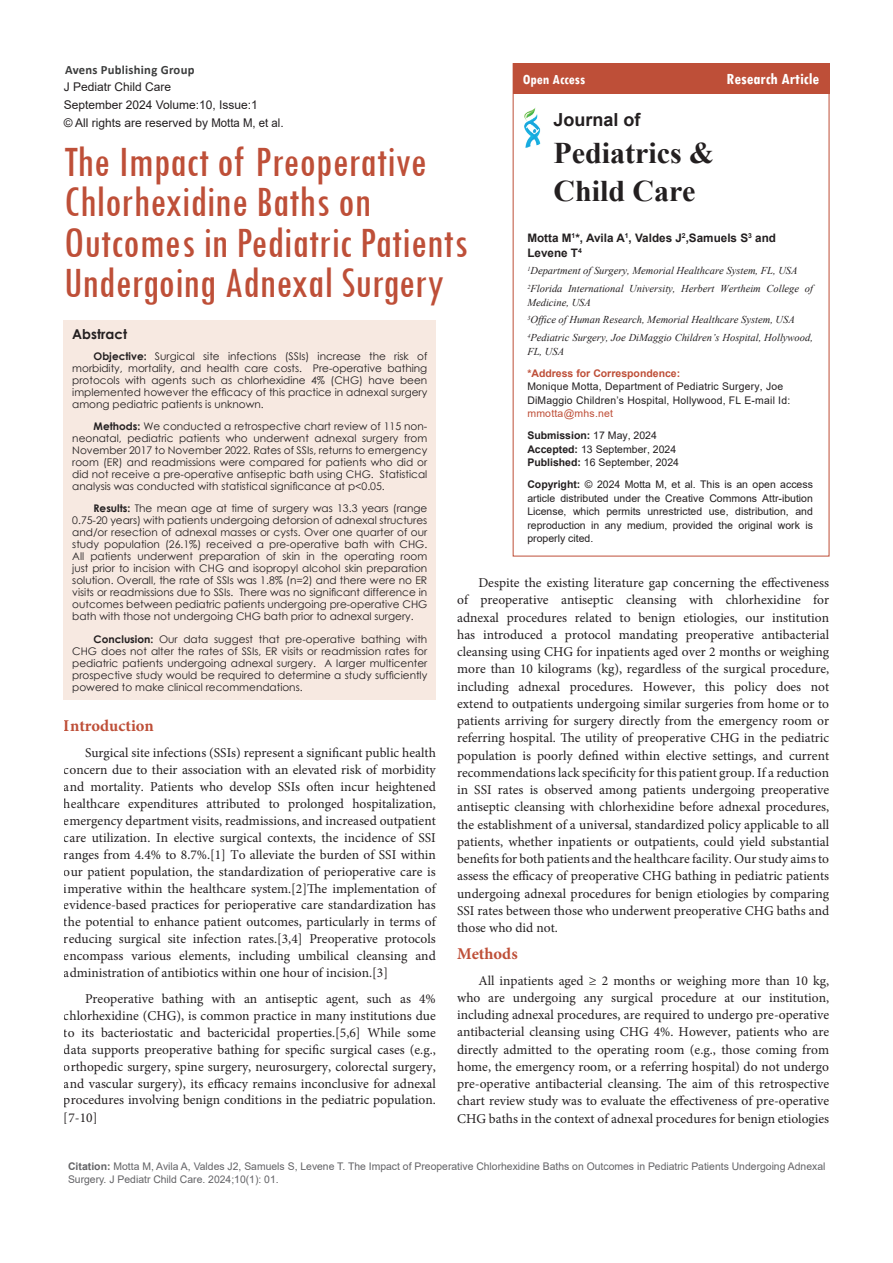
<style>
.page{position:relative;width:893px;height:1263px;background:#fff}
.page>*{position:absolute;margin:0;border:0;box-sizing:border-box;transform-origin:0 0}
.t1{font:condensed 45px/40.5px "Tw Cen";color:#be4f38}
.t2{font:700 30px "Times New Roman";color:#231f20}
.t3{font:700 18px "Arial";color:#231f20}
.heading_1{font:700 16.5px "Minion Pro";color:#be4f38}
.t4{font:700 condensed 16.5px "Tw Cen";color:#fff}
.t5{font:700 condensed 14.85px "Tw Cen";color:#fff}
.t6{font:13.5px/17.2px "Minion Pro";color:#231f20;text-align:justify}
.t7{font:700 13.5px "Century Gothic";color:#231f20}
.t8{font:700 12.6px "Calibri";letter-spacing:.02em;color:#3c3d3d}
.t9{font:12px "Arial";color:#231f20}
.t10{font:700 11.7px/15px "Arial";color:#231f20}
.t11{font:10.5px/12px "Century Gothic";color:#231f20;text-align:justify}
.t12{font:10.5px/13.5px "Arial";letter-spacing:.02em;color:#231f20}
.t13{font:italic 10.5px/13.5px "Times New Roman";color:#231f20}
.t14{font:10.5px/13.5px "Arial";color:#636366}
.t15{font:10.5px "Arial";color:#231f20}
.t16{font:700 10.5px "Arial";color:#be4f38}
.t17{font:700 10.5px "Arial";color:#231f20}
.t18{font:9px "Calibri";letter-spacing:.04em;color:#3c3d3d}
.s1{font-family:"Arial";font-size:8.1px}
.s2{color:#be4f38}
.s3{font-weight:400}
.s4{font-weight:700}
</style>
<div class="page">
<div style="left:513px;top:64px;width:316px;height:30px;background:#be4f38"></div>
<img style="left:524px;top:108px;width:17px;height:40px">
<div style="left:64px;top:320px;width:372px;height:379px;background:#f7e9e1"></div>
<p class="t8" style="left:65px;top:62px;width:131px">Avens Publishing Group</p>
<p class="t18" style="left:65px;top:78px;width:79px">Invi<span class="s1">t</span>ing Innova<span class="s1">t</span>ions</p>
<p class="t5" style="left:523px;top:70px;width:64px">Open Access</p>
<p class="t4" style="left:727px;top:69px;width:94px">Research Article</p>
<p class="t3" style="left:553px;top:107px;width:89px">Journal of</p>
<p class="t2" style="left:553px;top:132px;width:162px">Pediatrics &amp;</p>
<p class="t2" style="left:553px;top:169px;width:143px">Child Care</p>
<p class="t9" style="left:64px;top:78px;width:109px">J Pediatr Child Care</p>
<p class="t9" style="left:64px;top:96px;width:196px">September 2024 Volume:10, Issue:1</p>
<p class="t9" style="left:64px;top:114px;width:221px">© All rights are reserved by Motta M, et al.</p>
<p class="t1" style="left:64px;top:140px;width:406px">The Impact of Preoperative<br>Chlorhexidine Baths on<br>Outcomes in Pediatric Patients<br>Undergoing Adnexal Surgery</p>
<p class="t8" style="left:550px;top:116px;width:131px">Avens Publishing Group</p>
<p class="t10" style="left:527px;top:230px;width:250px">Motta M<sup>1</sup>*, Avila A<sup>1</sup>, Valdes J<sup>2</sup>,Samuels S<sup>3</sup> and<br>Levene T<sup>4</sup></p>
<p class="t13" style="left:527px;top:264px;width:272px"><sup>1</sup>Department of Surgery, Memorial Healthcare System, FL, USA</p>
<p class="t13" style="left:527px;top:282px;width:287px"><sup>2</sup>Florida International University, Herbert Wertheim College of<br>Medicine, USA</p>
<p class="t13" style="left:527px;top:313px;width:269px"><sup>3</sup>Office of Human Research, Memorial Healthcare System, USA</p>
<p class="t13" style="left:527px;top:331px;width:287px"><sup>4</sup>Pediatric Surgery, Joe DiMaggio Children’s Hospital, Hollywood,<br>FL, USA</p>
<p class="t16" style="left:527px;top:365px;width:154px">*Address for Correspondence:</p>
<p class="t12" style="left:527px;top:380px;width:264px">Monique Motta, Department of Pediatric Surgery, Joe<br>DiMaggio Children’s Hospital, Hollywood, FL E-mail Id: <span class="s2">mmotta@mhs.net</span></p>
<p class="t17" style="left:527px;top:428px;width:131px">Submission: <span class="s3">17 May, 2024</span></p>
<p class="t15" style="left:527px;top:442px;width:150px"><span class="s4">Accepted:</span> 13 September, 2024</p>
<p class="t15" style="left:527px;top:455px;width:153px"><span class="s4">Published:</span> 16 September, 2024</p>
<p class="t12" style="left:527px;top:478px;width:287px;text-align:justify"><span class="s4">Copyright:</span> © 2024 Motta M, et al. This is an open access article distributed under the Creative Commons Attr-ibution License, which permits unrestricted use, distribution, and reproduction in any medium, provided the original work is properly cited.</p>
<p class="t7" style="left:72px;top:323px;width:56px">Abstract</p>
<p class="t11" style="left:72px;top:350px;width:357px;text-indent:21px"><span class="s4">Objective:</span> Surgical site infections (SSIs) increase the risk of morbidity, mortality, and health care costs. Pre-operative bathing protocols with agents such as chlorhexidine 4% (CHG) have been implemented however the efficacy of this practice in adnexal surgery among pediatric patients is unknown.</p>
<p class="t11" style="left:72px;top:420px;width:357px;text-indent:21px"><span class="s4">Methods:</span> We conducted a retrospective chart review of 115 non&shy;neonatal, pediatric patients who underwent adnexal surgery from November 2017 to November 2022. Rates of SSIs, returns to emergency room (ER) and readmissions were compared for patients who did or did not receive a pre-operative antiseptic bath using CHG. Statistical analysis was conducted with statistical significance at p&lt;0.05.</p>
<p class="t11" style="left:72px;top:502px;width:357px;text-indent:21px"><span class="s4">Results:</span> The mean age at time of surgery was 13.3 years (range 0.75-20 years) with patients undergoing detorsion of adnexal structures and/or resection of adnexal masses or cysts. Over one quarter of our study population (26.1%) received a pre-operative bath with CHG.<br>All patients underwent preparation of skin in the operating room just prior to incision with CHG and isopropyl alcohol skin preparation solution. Overall, the rate of SSIs was 1.8% (n=2) and there were no ER visits or readmissions due to SSIs. There was no significant difference in outcomes between pediatric patients undergoing pre-operative CHG bath with those not undergoing CHG bath prior to adnexal surgery.</p>
<p class="t11" style="left:72px;top:633px;width:357px;text-indent:21px"><span class="s4">Conclusion:</span> Our data suggest that pre-operative bathing with CHG does not alter the rates of SSIs, ER visits or readmission rates for pediatric patients undergoing adnexal surgery. A larger multicenter prospective study would be required to determine a study sufficiently powered to make clinical recommendations.</p>
<p class="t6" style="left:457px;top:574px;width:374px;text-indent:21px">Despite the existing literature gap concerning the effectiveness of preoperative antiseptic cleansing with chlorhexidine for adnexal procedures related to benign etiologies, our institution has introduced a protocol mandating preoperative antibacterial cleansing using CHG for inpatients aged over 2 months or weighing more than 10 kilograms (kg), regardless of the surgical procedure, including adnexal procedures. However, this policy does not extend to outpatients undergoing similar surgeries from home or to patients arriving for surgery directly from the emergency room or referring hospital. The utility of preoperative CHG in the pediatric population is poorly defined within elective settings, and current recommendations lack specificity for this patient group. If a reduction in SSI rates is observed among patients undergoing preoperative antiseptic cleansing with chlorhexidine before adnexal procedures, the establishment of a universal, standardized policy applicable to all patients, whether inpatients or outpatients, could yield substantial benefits for both patients and the healthcare facility. Our study aims to assess the efficacy of preoperative CHG bathing in pediatric patients undergoing adnexal procedures for benign etiologies by comparing SSI rates between those who underwent preoperative CHG baths and those who did not.</p>
<p class="heading_1" style="left:457px;top:942px;width:62px">Methods</p>
<p class="t6" style="left:457px;top:972px;width:374px;text-indent:21px">All inpatients aged ≥ 2 months or weighing more than 10 kg, who are undergoing any surgical procedure at our institution, including adnexal procedures, are required to undergo pre-operative antibacterial cleansing using CHG 4%. However, patients who are directly admitted to the operating room (e.g., those coming from home, the emergency room, or a referring hospital) do not undergo pre-operative antibacterial cleansing. The aim of this retrospective chart review study was to evaluate the effectiveness of pre-operative CHG baths in the context of adnexal procedures for benign etiologies</p>
<p class="heading_1" style="left:64px;top:714px;width:92px">Introduction</p>
<p class="t6" style="left:64px;top:744px;width:374px;text-indent:21px">Surgical site infections (SSIs) represent a significant public health concern due to their association with an elevated risk of morbidity and mortality. Patients who develop SSIs often incur heightened healthcare expenditures attributed to prolonged hospitalization, emergency department visits, readmissions, and increased outpatient care utilization. In elective surgical contexts, the incidence of SSI ranges from 4.4% to 8.7%.[1] To alleviate the burden of SSI within our patient population, the standardization of perioperative care is imperative within the healthcare system.[2]The implementation of evidence-based practices for perioperative care standardization has the potential to enhance patient outcomes, particularly in terms of reducing surgical site infection rates.[3,4] Preoperative protocols encompass various elements, including umbilical cleansing and administration of antibiotics within one hour of incision.[3]</p>
<p class="t6" style="left:64px;top:990px;width:374px;text-indent:21px">Preoperative bathing with an antiseptic agent, such as 4% chlorhexidine (CHG), is common practice in many institutions due to its bacteriostatic and bactericidal properties.[5,6] While some data supports preoperative bathing for specific surgical cases (e.g., orthopedic surgery, spine surgery, neurosurgery, colorectal surgery, and vascular surgery), its efficacy remains inconclusive for adnexal procedures involving benign conditions in the pediatric population. [7-10]</p>
<p class="t14" style="left:68px;top:1159px;width:759px"><span class="s4">Citation:</span> Motta M, Avila A, Valdes J2, Samuels S, Levene T. The Impact of Preoperative Chlorhexidine Baths on Outcomes in Pediatric Patients Undergoing Adnexal<br>Surgery. J Pediatr Child Care. 2024;10(1): 01.</p>
</div>
